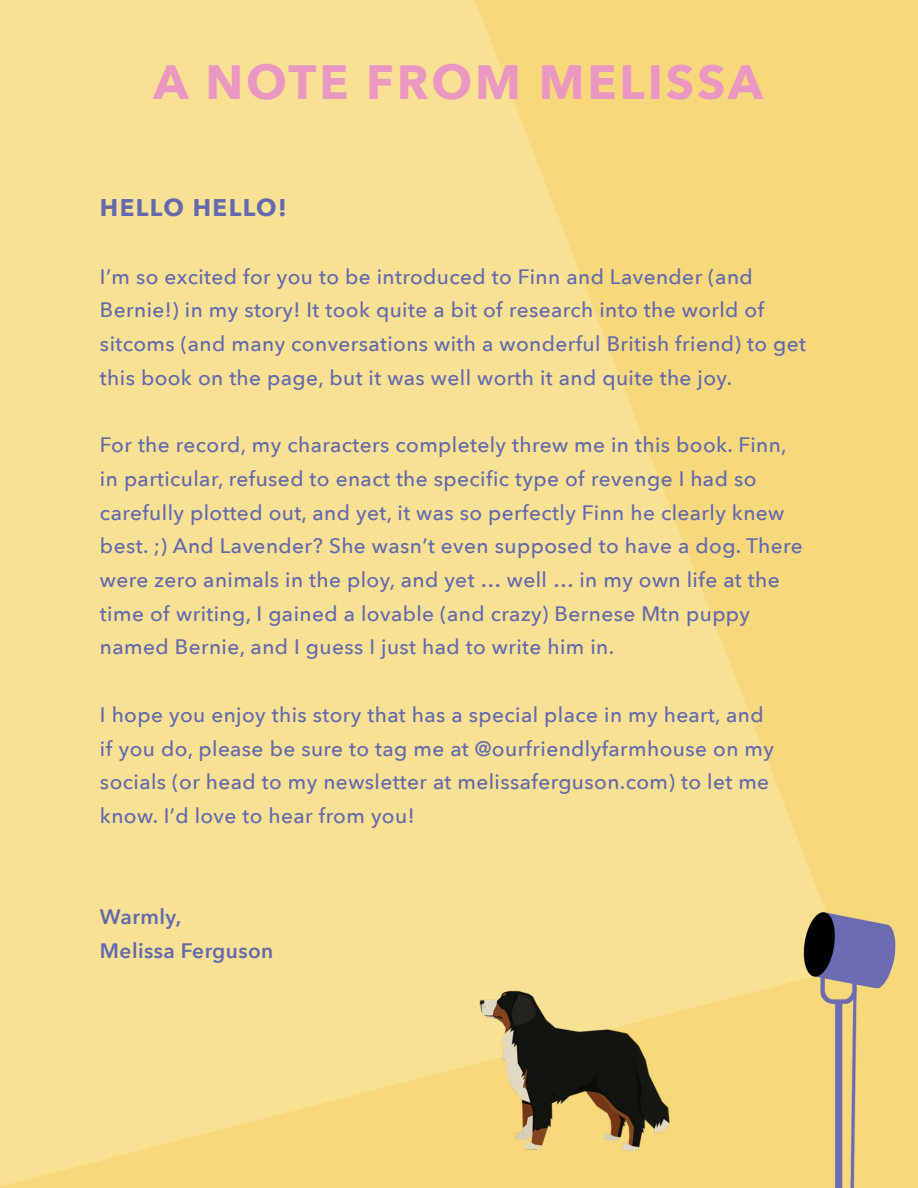
<style>
.page{position:relative;width:918px;height:1188px;background:#fff}
.page>*{position:absolute;margin:0;border:0;box-sizing:border-box;transform-origin:0 0}
.t1{font:700 48px "Avenir Next";letter-spacing:.06em;color:#ea98c2}
.t2{font:700 24px "Avenir Next";letter-spacing:.06em;color:#6369ad}
.t3{font:500 20.85px/33.8px "Avenir Next";letter-spacing:.02em;color:#6369ad}
.t4{font:600 20.85px/33.8px "Avenir Next";letter-spacing:.02em;color:#6369ad}
</style>
<div class="page">
<img style="left:0;top:0;width:918px;height:1188px">
<img style="left:433px;top:907px;width:283px;height:281px">
<h1 class="t1" style="left:154px;top:41px;width:611px">A NOTE FROM MELISSA</h1>
<p class="t2" style="left:100px;top:187px;width:188px">HELLO HELLO!</p>
<p class="t3" style="left:100px;top:259px;width:708px">I’m so excited for you to be introduced to Finn and Lavender (and Bernie!) in my story! It took quite a bit of research into the world of sitcoms (and many conversations with a wonderful British friend) to get this book on the page, but it was well worth it and quite the joy.</p>
<p class="t3" style="left:100px;top:427px;width:704px">For the record, my characters completely threw me in this book. Finn, in particular, refused to enact the specific type of revenge I had so carefully plotted out, and yet, it was so perfectly Finn he clearly knew best. ;) And Lavender? She wasn’t even supposed to have a dog. There were zero animals in the ploy, and yet … well … in my own life at the time of writing, I gained a lovable (and crazy) Bernese Mtn puppy named Bernie, and I guess I just had to write him in.</p>
<p class="t3" style="left:100px;top:697px;width:676px">I hope you enjoy this story that has a special place in my heart, and if you do, please be sure to tag me at @ourfriendlyfarmhouse on my socials (or head to my newsletter at melissaferguson.com) to let me know. I’d love to hear from you!</p>
<p class="t4" style="left:100px;top:899px;width:175px">Warmly,<br>Melissa Ferguson</p>
</div>
